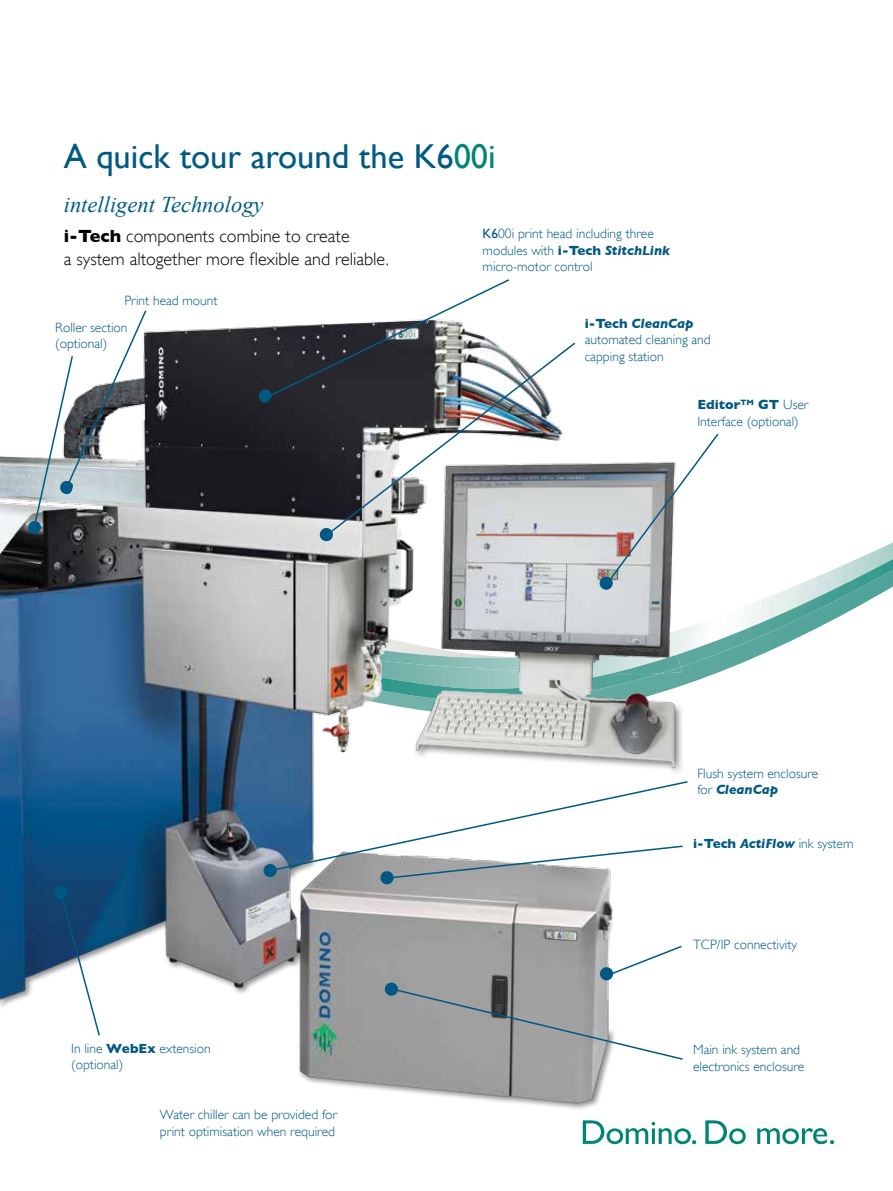
<style>
.page{position:relative;width:893px;height:1191px;background:#fff}
.page>*{position:absolute;margin:0;border:0;box-sizing:border-box;transform-origin:0 0}
.t1{font:34.5px "Gill Sans";color:#005983}
.t2{font:italic 22.5px "Times New Roman";color:#005983}
.t3{font:300 18px/22.5px "Gill Sans";color:#000}
.t4{font:300 13.5px/16.5px "Gill Sans";color:#005983}
.s1{color:#008576}
.s2{font-weight:700}
.s3{font-weight:400}
.s4{font-weight:700;font-style:italic}
</style>
<div class="page">
<img style="left:711px;top:559px;width:182px;height:116px">
<img style="left:0;top:456px;width:617px;height:689px">
<svg style="left:583px;top:1120px;width:251px;height:24px"></svg>
<img style="left:384px;top:351px;width:327px;height:429px">
<div style="left:600px;top:967px;width:13px;height:13px;background:#005983;border-radius:5px"></div>
<div style="left:600px;top:966px;width:13px;height:14px;border:2px solid #005983;border-radius:5px"></div>
<div style="left:600px;top:577px;width:12px;height:12px;background:#005983;border-radius:5px"></div>
<div style="left:599px;top:576px;width:14px;height:14px;border:2px solid #005983;border-radius:5px"></div>
<svg style="left:606px;top:432px;width:114px;height:152px"></svg>
<svg style="left:606px;top:944px;width:76px;height:33px"></svg>
<div style="left:385px;top:983px;width:13px;height:12px;background:#005983;border-radius:5px"></div>
<div style="left:384px;top:982px;width:14px;height:14px;border:2px solid #005983;border-radius:5px"></div>
<svg style="left:390px;top:987px;width:293px;height:74px"></svg>
<svg style="left:32px;top:279px;width:479px;height:344px"></svg>
<div style="left:29px;top:522px;width:12px;height:11px;background:#005983;border-radius:50%"></div>
<div style="left:28px;top:521px;width:13px;height:13px;border:2px solid #005983;border-radius:50%"></div>
<div style="left:55px;top:887px;width:12px;height:12px;background:#005983;border-radius:50%"></div>
<div style="left:54px;top:886px;width:14px;height:13px;border:2px solid #005983;border-radius:50%"></div>
<svg style="left:59px;top:891px;width:42px;height:146px"></svg>
<svg style="left:264px;top:780px;width:424px;height:106px"></svg>
<h1 class="t1" style="left:64px;top:136px;width:433px">A quick tour around the K6<span class="s1">00i</span></h1>
<h2 class="t2" style="left:64px;top:189px;width:201px">intelligent Technology</h2>
<h3 class="t3" style="left:64px;top:225px;width:327px"><span class="s2">i-Tech</span> components combine to create<br>a system altogether more flexible and reliable.</h3>
<p class="t4" style="left:124px;top:292px;width:95px">Print head mount</p>
<p class="t4" style="left:55px;top:319px;width:74px">Roller section (optional)</p>
<p class="t4" style="left:483px;top:226px;width:189px"><span class="s3">K6</span>00i print head including three modules with <span class="s2">i-Tech</span> <span class="s4">StitchLink </span>micro-motor control</p>
<p class="t4" style="left:585px;top:315px;width:128px"><span class="s2">i-Tech</span> <span class="s4">CleanCap </span>automated cleaning and capping station</p>
<p class="t4" style="left:697px;top:396px;width:113px"><span class="s2">Editor</span><sup>TM</sup> <span class="s2">GT</span> User<br>Interface (optional)</p>
<p class="t4" style="left:71px;top:1040px;width:141px">In line <span class="s2">WebEx</span> extension (optional)</p>
<p class="t4" style="left:160px;top:1106px;width:178px">Water chiller can be provided for print optimisation when required</p>
<p class="t4" style="left:697px;top:764px;width:123px">Flush system enclosure for <span class="s4">CleanCap</span></p>
<p class="t4" style="left:693px;top:835px;width:162px"><span class="s2">i-Tech</span> <span class="s4">ActiFlow</span> ink system</p>
<p class="t4" style="left:693px;top:936px;width:105px">TCP/IP connectivity</p>
<p class="t4" style="left:693px;top:1041px;width:113px">Main ink system and electronics enclosure</p>
</div>
